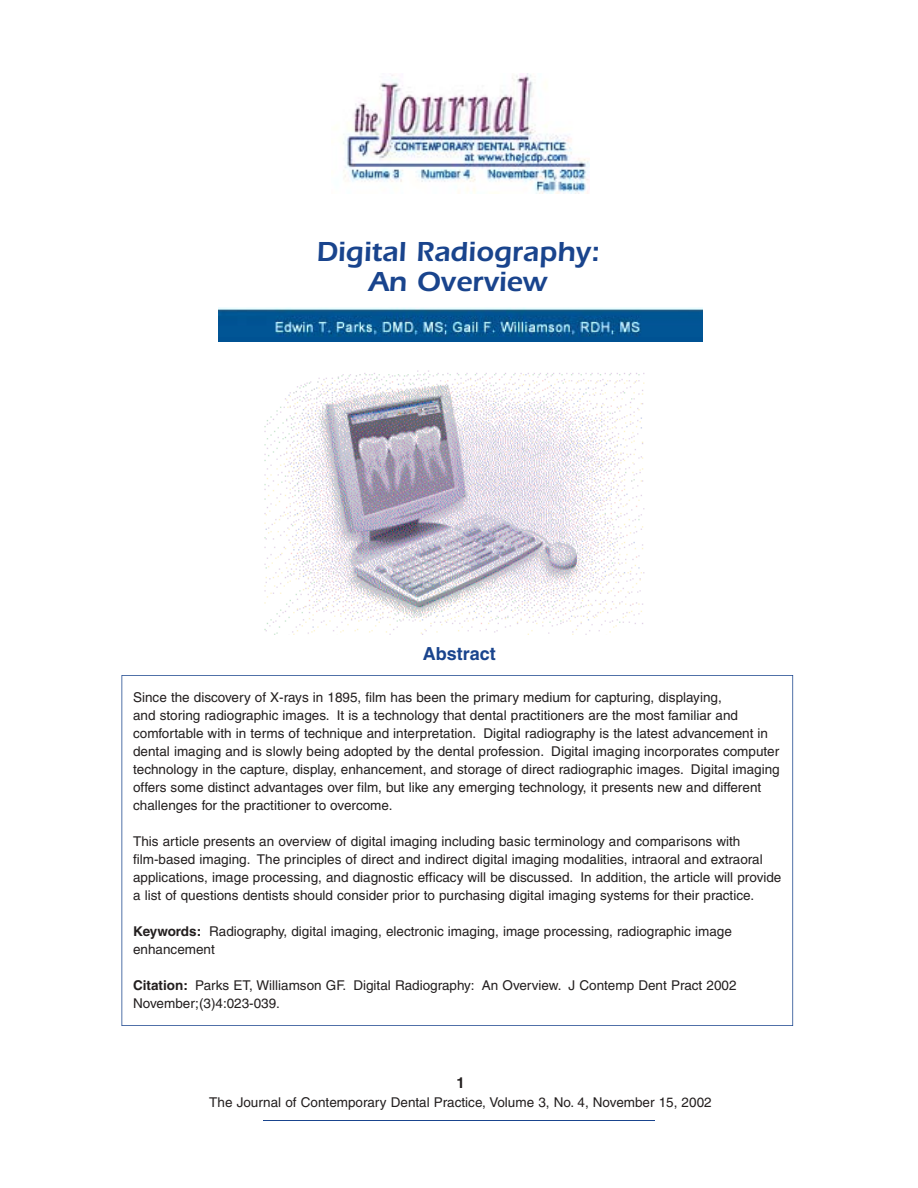
<style>
.page{position:relative;width:918px;height:1188px;background:#fff}
.page>*{position:absolute;margin:0;border:0;box-sizing:border-box;transform-origin:0 0}
.t1{font:600 28.5px/30px "Itc Eras";color:#19448d;text-align:center}
.t2{font:700 18px "Helvetica";color:#19448d}
.t3{font:700 15px "Helvetica";color:#231f1f}
.t4{font:13.5px/18px "Helvetica";color:#231f1f}
.s1{font-weight:700}
</style>
<div class="page">
<hr style="left:263px;top:1120px;width:392px;height:1px;background:#19448d">
<svg style="left:122px;top:675px;width:671px;height:351px"></svg>
<img style="left:264px;top:370px;width:381px;height:264px">
<img style="left:343px;top:74px;width:246px;height:120px">
<img style="left:218px;top:308px;width:485px;height:34px">
<h1 class="t1" style="left:316px;top:239px;width:285px">Digital Radiography:<br>An Overview</h1>
<h2 class="t2" style="left:423px;top:647px;width:75px">Abstract</h2>
<p class="t4" style="left:133px;top:690px;width:648px">Since the discovery of X-rays in 1895, film has been the primary medium for capturing, displaying,<br>and storing radiographic images. It is a technology that dental practitioners are the most familiar and comfortable with in terms of technique and interpretation. Digital radiography is the latest advancement in dental imaging and is slowly being adopted by the dental profession. Digital imaging incorporates computer technology in the capture, display, enhancement, and storage of direct radiographic images. Digital imaging offers some distinct advantages over film, but like any emerging technology, it presents new and different challenges for the practitioner to overcome.</p>
<p class="t4" style="left:133px;top:834px;width:650px">This article presents an overview of digital imaging including basic terminology and comparisons with film-based imaging. The principles of direct and indirect digital imaging modalities, intraoral and extraoral applications, image processing, and diagnostic efficacy will be discussed. In addition, the article will provide a list of questions dentists should consider prior to purchasing digital imaging systems for their practice.</p>
<p class="t4" style="left:133px;top:924px;width:600px"><span class="s1">Keywords:</span> Radiography, digital imaging, electronic imaging, image processing, radiographic image enhancement</p>
<p class="t4" style="left:133px;top:978px;width:605px"><span class="s1">Citation:</span> Parks ET, Williamson GF. Digital Radiography: An Overview. J Contemp Dent Pract 2002<br>November;(3)4:023-039.</p>
<p class="t3" style="left:456px;top:1077px;width:10px">1</p>
<p class="t4" style="left:209px;top:1094px;width:504px">The Journal of Contemporary Dental Practice, Volume 3, No. 4, November 15, 2002</p>
</div>
